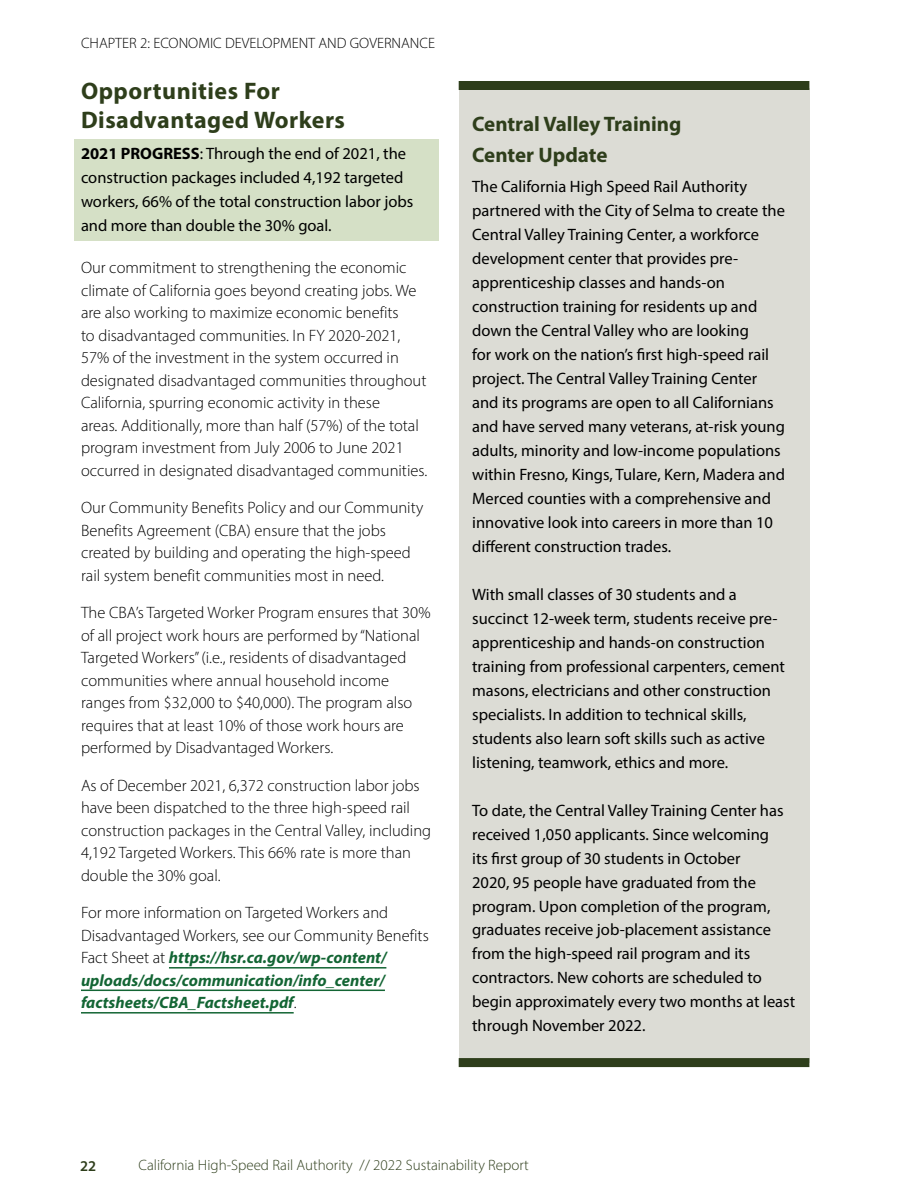
<style>
.page{position:relative;width:918px;height:1188px;background:#fff}
.page>*{position:absolute;margin:0;border:0;box-sizing:border-box;transform-origin:0 0}
.t1{font:700 24px/28.8px "Myriad Pro";letter-spacing:.02em;color:#2e3e1b}
.t2{font:700 21px/30.6px "Myriad Pro";color:#2e3e1b}
.t3{font:16.5px/24px "Myriad Pro";color:#000}
.t4{font:300 16.5px/22.5px "Myriad Pro";color:#000}
.t5{font:italic 700 16.5px/22.5px "Myriad Pro";color:#136534}
.t6{font:300 15px "Myriad Pro";color:#2e3e1b}
.t7{font:300 15px "Myriad Pro";color:#000}
.t8{font:600 15px "Myriad Pro";color:#2e3e1b}
.s1{font-weight:700}
.s2{font-weight:300;font-style:normal;color:#000}
</style>
<div class="page">
<div style="left:74px;top:139px;width:364px;height:102px;background:#d5e0c6"></div>
<hr style="left:169px;top:967px;width:217px;height:2px;background:#136534">
<hr style="left:81px;top:990px;width:304px;height:1px;background:#136534">
<hr style="left:81px;top:1012px;width:213px;height:2px;background:#136534">
<div style="left:459px;top:88px;width:350px;height:975px;background:#dcdcd5"></div>
<div style="left:459px;top:1058px;width:350px;height:9px;background:#2e3e1b"></div>
<div style="left:459px;top:81px;width:350px;height:9px;background:#2e3e1b"></div>
<p class="t7" style="left:81px;top:34px;width:356px">CHAPTER 2: ECONOMIC DEVELOPMENT AND GOVERNANCE</p>
<h3 class="t1" style="left:81px;top:76px;width:266px">Opportunities For<br>Disadvantaged Workers</h3>
<p class="t3" style="left:81px;top:141px;width:334px"><span class="s1">2021 PROGRESS</span>: Through the end of 2021, the construction packages included 4,192 targeted workers, 66% of the total construction labor jobs and more than double the 30% goal.</p>
<p class="t4" style="left:81px;top:256px;width:348px">Our commitment to strengthening the economic climate of California goes beyond creating jobs. We are also working to maximize economic benefits<br>to disadvantaged communities. In FY 2020-2021, 57% of the investment in the system occurred in designated disadvantaged communities throughout California, spurring economic activity in these<br>areas. Additionally, more than half (57%) of the total program investment from July 2006 to June 2021 occurred in designated disadvantaged communities.</p>
<p class="t4" style="left:81px;top:496px;width:344px">Our Community Benefits Policy and our Community Benefits Agreement (CBA) ensure that the jobs created by building and operating the high-speed rail system benefit communities most in need.</p>
<p class="t4" style="left:81px;top:602px;width:351px">The CBA’s Targeted Worker Program ensures that 30% of all project work hours are performed by “National Targeted Workers” (i.e., residents of disadvantaged communities where annual household income ranges from $32,000 to $40,000). The program also requires that at least 10% of those work hours are performed by Disadvantaged Workers.</p>
<p class="t4" style="left:81px;top:774px;width:352px">As of December 2021, 6,372 construction labor jobs have been dispatched to the three high-speed rail construction packages in the Central Valley, including 4,192 Targeted Workers. This 66% rate is more than double the 30% goal.</p>
<p class="t5" style="left:81px;top:901px;width:349px"><span class="s2">For more information on Targeted Workers and Disadvantaged Workers, see our Community Benefits Fact Sheet at</span> https://hsr.ca.gov/wp-content/ uploads/docs/communication/info_center/ factsheets/CBA_Factsheet.pdf<span class="s2">.</span></p>
<p class="t2" style="left:472px;top:108px;width:211px">Central Valley Training<br>Center Update</p>
<p class="t3" style="left:472px;top:174px;width:314px">The California High Speed Rail Authority partnered with the City of Selma to create the Central Valley Training Center, a workforce development center that provides pre&shy;apprenticeship classes and hands-on construction training for residents up and down the Central Valley who are looking<br>for work on the nation’s first high-speed rail project. The Central Valley Training Center and its programs are open to all Californians and have served many veterans, at-risk young adults, minority and low-income populations within Fresno, Kings, Tulare, Kern, Madera and Merced counties with a comprehensive and innovative look into careers in more than 10 different construction trades.</p>
<p class="t3" style="left:472px;top:582px;width:314px">With small classes of 30 students and a succinct 12-week term, students receive pre&shy;apprenticeship and hands-on construction training from professional carpenters, cement masons, electricians and other construction specialists. In addition to technical skills, students also learn soft skills such as active listening, teamwork, ethics and more.</p>
<p class="t3" style="left:472px;top:798px;width:325px">To date, the Central Valley Training Center has received 1,050 applicants. Since welcoming<br>its first group of 30 students in October<br>2020, 95 people have graduated from the program. Upon completion of the program, graduates receive job-placement assistance from the high-speed rail program and its contractors. New cohorts are scheduled to begin approximately every two months at least through November 2022.</p>
<p class="t8" style="left:80px;top:1157px;width:18px">22</p>
<p class="t6" style="left:139px;top:1156px;width:392px">California High-Speed Rail Authority // 2022 Sustainability Report</p>
</div>
